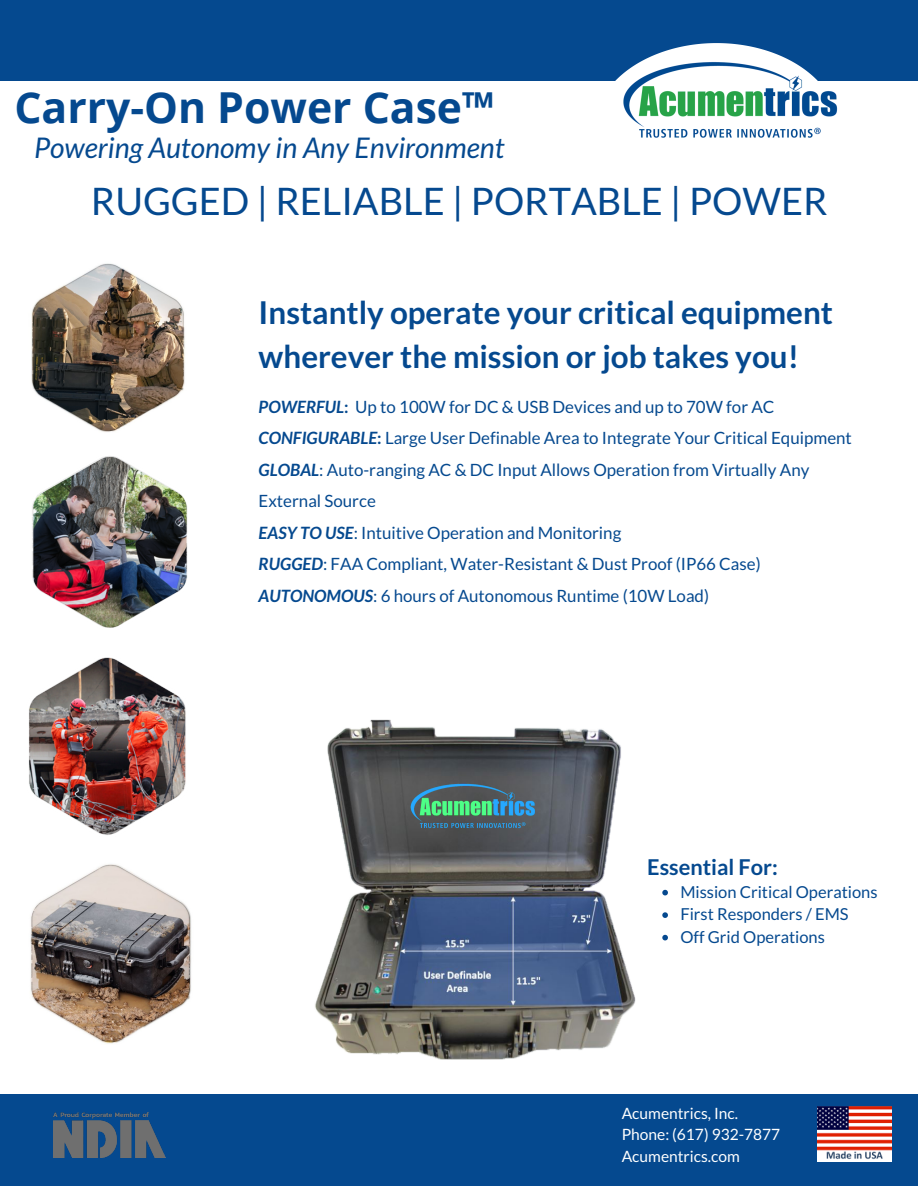
<style>
.page{position:relative;width:918px;height:1188px;background:#fff}
.page>*{position:absolute;margin:0;border:0;box-sizing:border-box;transform-origin:0 0}
.t1{font:700 42.75px "Open Sans";color:#05498f}
.t2{font:37.95px "Lato";color:#05498f}
.t3{font:700 31.35px/43.2px "Lato";color:#05498f}
.t4{font:italic 28.5px "Lato";color:#05498f}
.t5{font:700 21.75px "Lato";color:#05498f}
.t6{font:16.95px/31.5px "Lato";color:#05498f}
.t7{font:16.5px "Lato";color:#05498f}
.t8{font:15.6px "Lato";color:#fff}
.s1{font-weight:700;font-style:italic}
.s2{font-weight:700}
</style>
<div class="page">
<div style="left:0;top:0;width:918px;height:81px;background:#05498f"></div>
<div style="left:0;top:1095px;width:918px;height:91px;background:#05498f"></div>
<img style="left:817px;top:1106px;width:74px;height:55px">
<img style="left:54px;top:1112px;width:111px;height:45px">
<img style="left:615px;top:43px;width:223px;height:95px">
<img style="left:315px;top:719px;width:352px;height:341px">
<img style="left:362px;top:752px;width:222px;height:108px">
<img style="left:31px;top:263px;width:154px;height:169px">
<img style="left:30px;top:864px;width:161px;height:180px">
<img style="left:32px;top:456px;width:156px;height:172px">
<img style="left:28px;top:657px;width:158px;height:178px">
<svg style="left:662px;top:890px;width:6px;height:5px"></svg>
<svg style="left:662px;top:912px;width:6px;height:6px"></svg>
<svg style="left:662px;top:935px;width:6px;height:5px"></svg>
<p class="t1" style="left:14px;top:77px;width:481px">Carry-On Power Case™</p>
<p class="t4" style="left:34px;top:130px;width:472px">Powering Autonomy in Any Environment</p>
<p class="t2" style="left:91px;top:177px;width:738px">RUGGED | RELIABLE | PORTABLE | POWER</p>
<p class="t3" style="left:259px;top:291px;width:576px">Instantly operate your critical equipment wherever the mission or job takes you!</p>
<p class="t6" style="left:259px;top:390px;width:517px"><span class="s1">POWERFUL</span><span class="s2">:</span> Up to 100W for DC &amp; USB Devices and up to 70W for AC</p>
<p class="t6" style="left:259px;top:422px;width:595px"><span class="s1">CONFIGURABLE</span><span class="s2">:</span> Large User Definable Area to Integrate Your Critical Equipment</p>
<p class="t6" style="left:259px;top:453px;width:552px"><span class="s1">GLOBAL</span>: Auto-ranging AC &amp; DC Input Allows Operation from Virtually Any<br>External Source</p>
<p class="t6" style="left:259px;top:516px;width:364px"><span class="s1">EASY TO USE</span>: Intuitive Operation and Monitoring</p>
<p class="t6" style="left:259px;top:548px;width:504px"><span class="s1">RUGGED</span>: FAA Compliant, Water-Resistant &amp; Dust Proof (IP66 Case)</p>
<p class="t6" style="left:259px;top:579px;width:452px"><span class="s1">AUTONOMOUS</span>: 6 hours of Autonomous Runtime (10W Load)</p>
<p class="t5" style="left:647px;top:853px;width:132px">Essential For:</p>
<p class="t7" style="left:680px;top:881px;width:199px">Mission Critical Operations</p>
<p class="t7" style="left:680px;top:904px;width:170px">First Responders / EMS</p>
<p class="t7" style="left:680px;top:926px;width:146px">Off Grid Operations</p>
<p class="t8" style="left:622px;top:1104px;width:118px">Acumentrics, Inc.</p>
<p class="t8" style="left:622px;top:1125px;width:160px">Phone: (617) 932-7877</p>
<p class="t8" style="left:622px;top:1146px;width:120px">Acumentrics.com</p>
</div>
